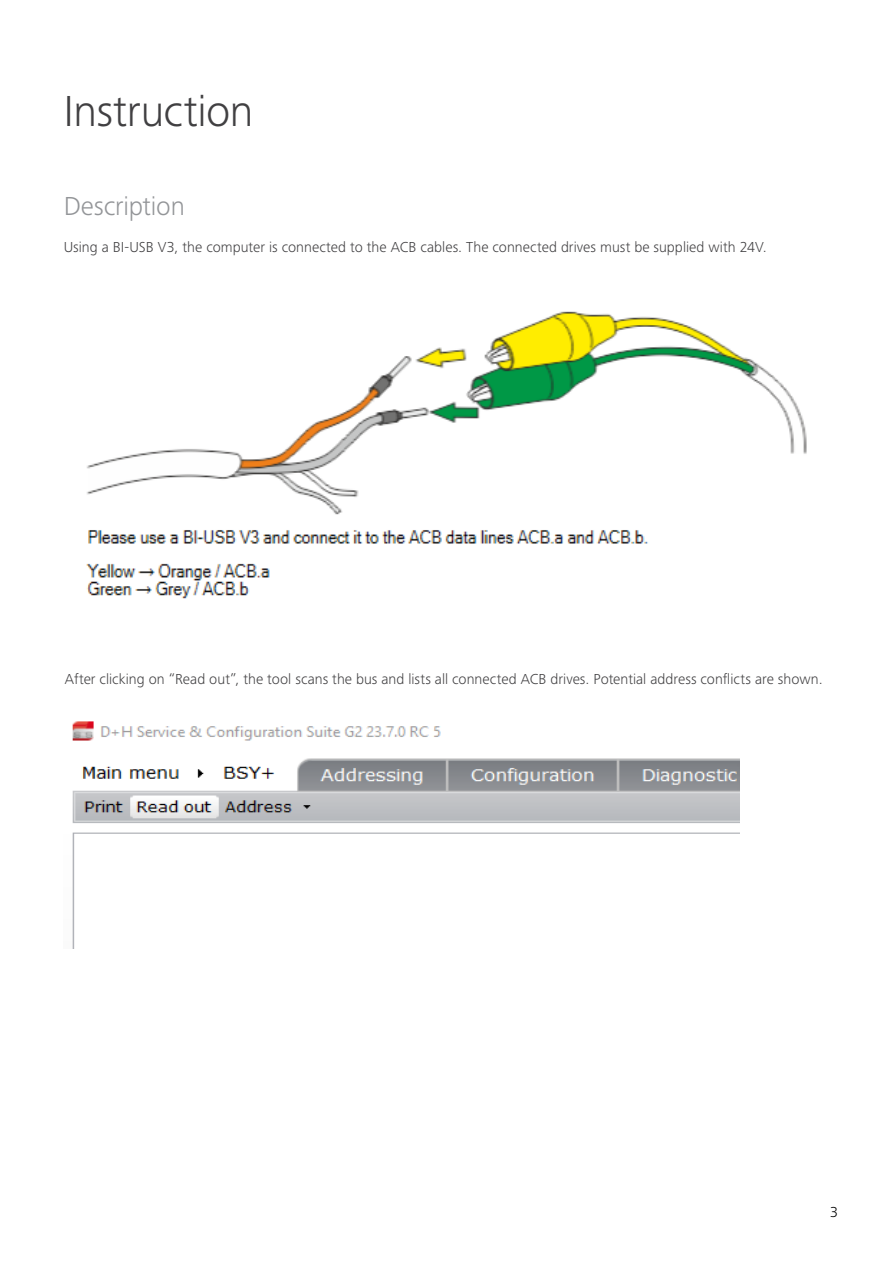
<style>
.page{position:relative;width:893px;height:1263px;background:#fff}
.page>*{position:absolute;margin:0;border:0;box-sizing:border-box;transform-origin:0 0}
.t1{font:300 45px "Frutiger Next LTW1 G";letter-spacing:-.01em;color:#414042}
.t2{font:300 27px "Frutiger Next LTW1 G";letter-spacing:-.005em;color:#939598}
.t3{font:300 15px "Frutiger Next LTW1 G";letter-spacing:.005em;color:#414042}
.t4{font:300 15px "Frutiger Next LTW1 G";color:#000}
</style>
<div class="page">
<img style="left:72px;top:721px;width:668px;height:227px">
<img style="left:86px;top:311px;width:721px;height:288px">
<h1 class="t1" style="left:63px;top:85px;width:192px">Instruction</h1>
<h2 class="t2" style="left:64px;top:190px;width:123px">Description</h2>
<p class="t3" style="left:64px;top:238px;width:704px">Using a BI-USB V3, the computer is connected to the ACB cables. The connected drives must be supplied with 24V.</p>
<p class="t3" style="left:65px;top:670px;width:759px">After clicking on “Read out”, the tool scans the bus and lists all connected ACB drives. Potential address conflicts are shown.</p>
<p class="t4" style="left:830px;top:1204px;width:9px">3</p>
</div>
